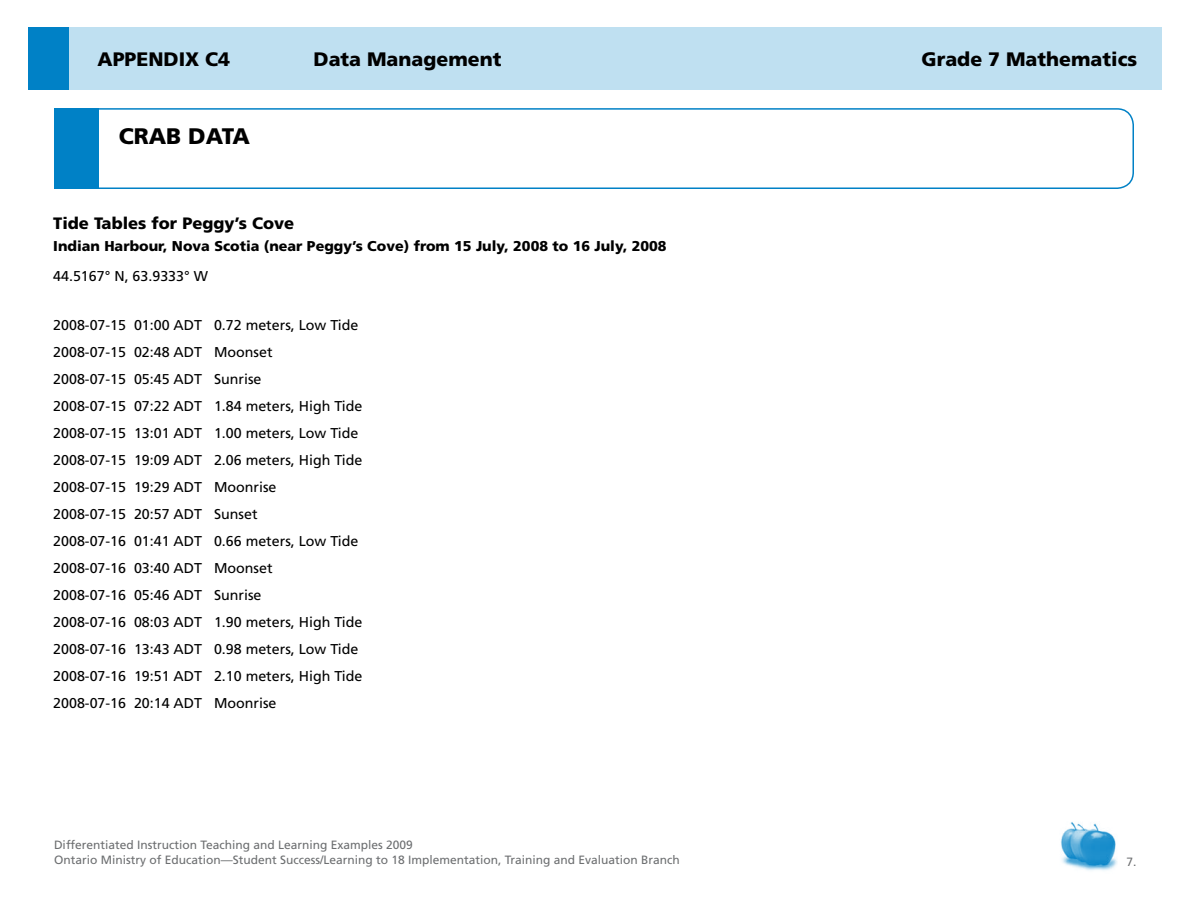
<style>
.page{position:relative;width:1188px;height:918px;background:#fff}
.page>*{position:absolute;margin:0;border:0;box-sizing:border-box;transform-origin:0 0}
.t1{font:900 22.5px "Frutiger";color:#000}
.t2{font:900 19.5px "Frutiger";color:#000}
.t3{font:900 16.5px "Frutiger";color:#000}
.t4{font:14.25px/27px "Frutiger";color:#000}
.t5{font:900 14.25px "Frutiger";color:#000}
.t6{font:12px/14.4px "Frutiger";color:#6d6f71}
</style>
<div class="page">
<img style="left:1061px;top:822px;width:56px;height:49px">
<div style="left:54px;top:108px;width:1080px;height:81px;border:2px solid #0081c6;border-radius:16px"></div>
<div style="left:54px;top:108px;width:45px;height:81px;background:#0081c6"></div>
<div style="left:28px;top:27px;width:1134px;height:63px;background:#bfe0f1"></div>
<div style="left:28px;top:27px;width:41px;height:63px;background:#0081c6"></div>
<h2 class="t2" style="left:97px;top:48px;width:167px">Appendix C4 D</h2>
<h2 class="t2" style="left:329px;top:48px;width:174px">ata Management</h2>
<h2 class="t2" style="left:922px;top:48px;width:217px">Grade 7 Mathematics</h2>
<h1 class="t1" style="left:119px;top:122px;width:133px">Crab Data</h1>
<p class="t3" style="left:53px;top:213px;width:243px">Tide Tables for Peggy’s Cove</p>
<p class="t5" style="left:53px;top:237px;width:615px">Indian Harbour, Nova Scotia (near Peggy’s Cove) from 15 July, 2008 to 16 July, 2008</p>
<p class="t4" style="left:53px;top:263px;width:156px">44.5167° N, 63.9333° W</p>
<p class="t4" style="left:53px;top:311px;width:311px">2008-07-15 01:00 ADT 0.72 meters, Low Tide 2008-07-15 02:48 ADT Moonset<br>2008-07-15 05:45 ADT Sunrise<br>2008-07-15 07:22 ADT 1.84 meters, High Tide 2008-07-15 13:01 ADT 1.00 meters, Low Tide 2008-07-15 19:09 ADT 2.06 meters, High Tide 2008-07-15 19:29 ADT Moonrise<br>2008-07-15 20:57 ADT Sunset<br>2008-07-16 01:41 ADT 0.66 meters, Low Tide 2008-07-16 03:40 ADT Moonset<br>2008-07-16 05:46 ADT Sunrise<br>2008-07-16 08:03 ADT 1.90 meters, High Tide 2008-07-16 13:43 ADT 0.98 meters, Low Tide 2008-07-16 19:51 ADT 2.10 meters, High Tide 2008-07-16 20:14 ADT Moonrise</p>
<p class="t6" style="left:54px;top:838px;width:627px">Differentiated Instruction Teaching and Learning Examples 2009<br>Ontario Ministry of Education—Student Success/Learning to 18 Implementation, Training and Evaluation Branch</p>
<p class="t6" style="left:1127px;top:854px;width:12px">7.</p>
</div>
